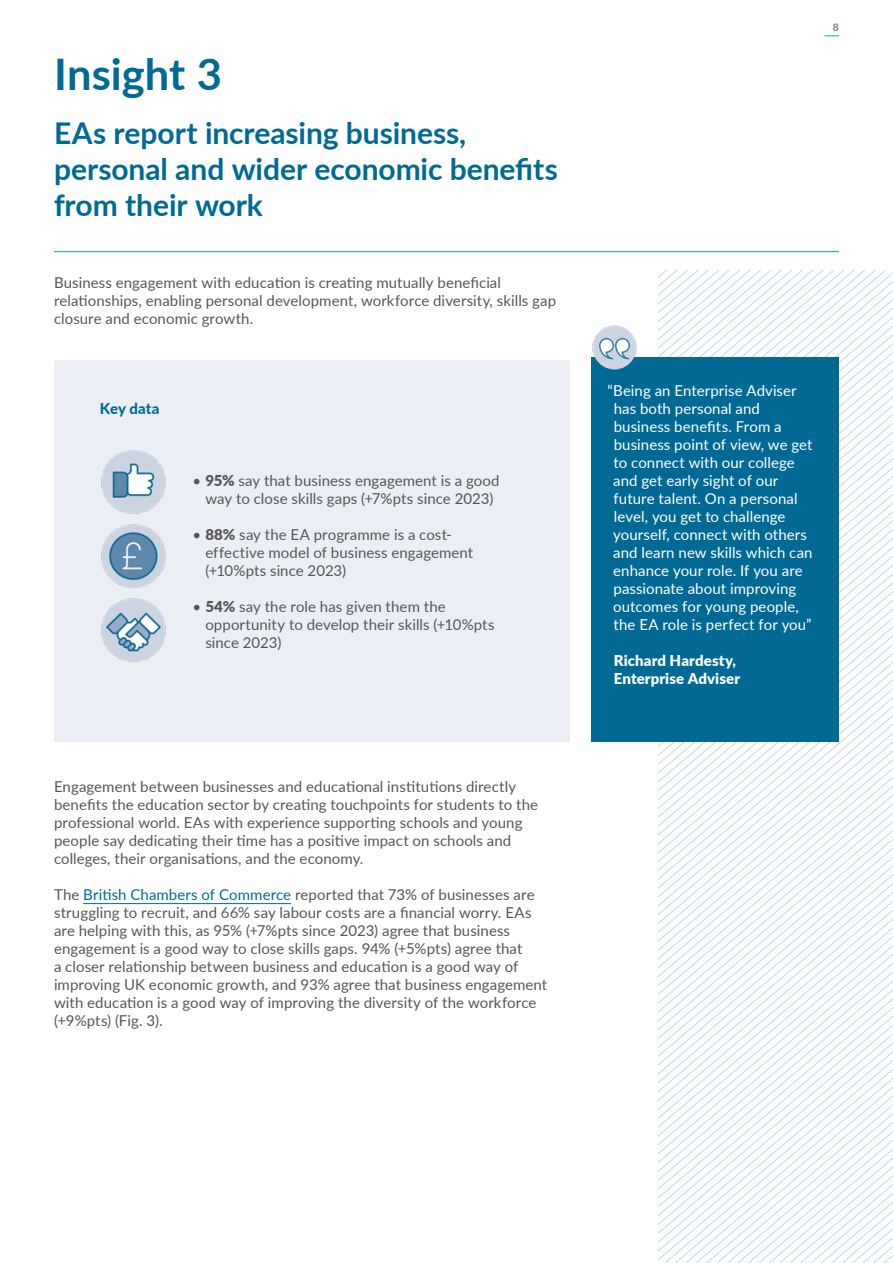
<style>
.page{position:relative;width:893px;height:1263px;background:#fff}
.page>*{position:absolute;margin:0;border:0;box-sizing:border-box;transform-origin:0 0}
.t1{font:700 43.5px "Lato";color:#006a94}
.t2{font:700 30px/36px "Lato";letter-spacing:-.005em;color:#006a94}
.t3{font:15px/18px "Lato";letter-spacing:.005em;color:#575756}
.t4{font:15px/18px "Lato";letter-spacing:.005em;color:#fff}
.t5{font:900 15px/18px "Lato";letter-spacing:.005em;color:#fff}
.t6{font:800 15px "Lato";letter-spacing:-.005em;color:#006a94}
.t7{font:700 10.5px "Lato";color:#788685}
.s1{font-weight:900}
.s2{color:#006a94}
</style>
<div class="page">
<svg style="left:719px;top:463px;width:174px;height:799px"></svg>
<svg style="left:732px;top:478px;width:161px;height:784px"></svg>
<svg style="left:741px;top:488px;width:152px;height:774px"></svg>
<svg style="left:745px;top:494px;width:148px;height:769px"></svg>
<svg style="left:750px;top:499px;width:143px;height:764px"></svg>
<svg style="left:754px;top:504px;width:139px;height:759px"></svg>
<svg style="left:759px;top:509px;width:134px;height:754px"></svg>
<svg style="left:763px;top:514px;width:130px;height:749px"></svg>
<svg style="left:767px;top:519px;width:126px;height:744px"></svg>
<svg style="left:772px;top:524px;width:121px;height:739px"></svg>
<svg style="left:776px;top:530px;width:117px;height:733px"></svg>
<svg style="left:780px;top:535px;width:113px;height:728px"></svg>
<svg style="left:785px;top:540px;width:108px;height:723px"></svg>
<svg style="left:789px;top:545px;width:104px;height:718px"></svg>
<svg style="left:793px;top:550px;width:100px;height:713px"></svg>
<svg style="left:798px;top:555px;width:95px;height:708px"></svg>
<svg style="left:802px;top:560px;width:91px;height:703px"></svg>
<svg style="left:807px;top:566px;width:86px;height:697px"></svg>
<svg style="left:811px;top:571px;width:82px;height:692px"></svg>
<svg style="left:815px;top:576px;width:78px;height:687px"></svg>
<svg style="left:820px;top:581px;width:73px;height:682px"></svg>
<svg style="left:824px;top:586px;width:69px;height:677px"></svg>
<svg style="left:828px;top:591px;width:65px;height:672px"></svg>
<div style="left:55px;top:360px;width:515px;height:381px;background:#ebeef4"></div>
<hr style="left:54px;top:251px;width:785px;height:1px;background:#00a8a8">
<div style="left:591px;top:357px;width:248px;height:384px;background:#006a94"></div>
<hr style="left:83px;top:903px;width:208px;height:1px;background:#006a94">
<img style="left:101px;top:450px;width:65px;height:64px">
<img style="left:101px;top:598px;width:65px;height:64px">
<img style="left:101px;top:524px;width:65px;height:65px">
<img style="left:592px;top:325px;width:45px;height:45px">
<svg style="left:824px;top:35px;width:15px;height:1px"></svg>
<h1 class="t1" style="left:54px;top:42px;width:170px">Insight 3</h1>
<h2 class="t2" style="left:54px;top:114px;width:505px">EAs report increasing business, personal and wider economic benefits from their work</h2>
<p class="t3" style="left:54px;top:273px;width:504px">Business engagement with education is creating mutually beneficial relationships, enabling personal development, workforce diversity, skills gap closure and economic growth.</p>
<p class="t6" style="left:100px;top:397px;width:61px">Key data</p>
<p class="t3" style="left:193px;top:471px;width:308px;text-align:center">• <span class="s1">95%</span> say that business engagement is a good way to close skills gaps (+7%pts since 2023)</p>
<p class="t3" style="left:205px;top:525px;width:269px;text-indent:-13px">• <span class="s1">88%</span> say the EA programme is a cost&shy;effective model of business engagement (+10%pts since 2023)</p>
<p class="t3" style="left:205px;top:597px;width:291px;text-indent:-13px">• <span class="s1">54%</span> say the role has given them the opportunity to develop their skills (+10%pts since 2023)</p>
<p class="t3" style="left:54px;top:777px;width:486px">Engagement between businesses and educational institutions directly benefits the education sector by creating touchpoints for students to the professional world. EAs with experience supporting schools and young people say dedicating their time has a positive impact on schools and colleges, their organisations, and the economy.</p>
<p class="t3" style="left:54px;top:885px;width:495px">The <span class="s2">British Chambers of Commerce</span> reported that 73% of businesses are struggling to recruit, and 66% say labour costs are a financial worry. EAs are helping with this, as 95% (+7%pts since 2023) agree that business engagement is a good way to close skills gaps. 94% (+5%pts) agree that<br>a closer relationship between business and education is a good way of improving UK economic growth, and 93% agree that business engagement with education is a good way of improving the diversity of the workforce (+9%pts) (Fig. 3).</p>
<p class="t7" style="left:833px;top:20px;width:8px">8</p>
<p class="t4" style="left:613px;top:381px;width:201px;text-indent:-6px">“Being an Enterprise Adviser has both personal and business benefits. From a business point of view, we get to connect with our college and get early sight of our future talent. On a personal level, you get to challenge yourself, connect with others and learn new skills which can enhance your role. If you are passionate about improving outcomes for young people, the EA role is perfect for you”</p>
<p class="t5" style="left:614px;top:651px;width:128px">Richard Hardesty,<br>Enterprise Adviser</p>
</div>
